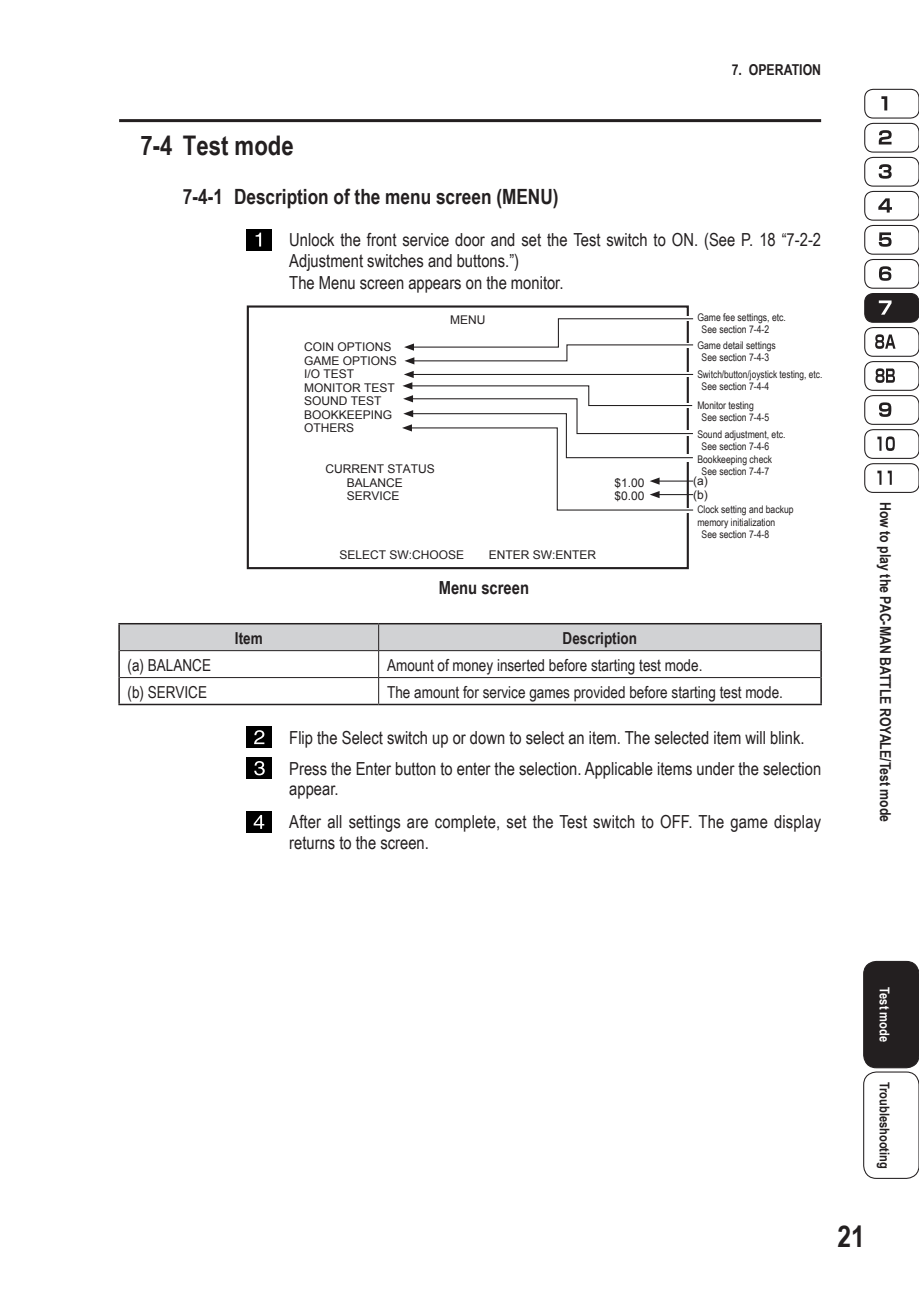
<style>
.page{position:relative;width:919px;height:1289px;background:#fff}
.page>*{position:absolute;margin:0;border:0;box-sizing:border-box;transform-origin:0 0}
.t1{font:700 30px "Arial Narrow";color:#231f20}
.t2{font:700 27px "Arial Narrow";color:#231f20}
.t3{font:700 21px "Arial Narrow";color:#231f20}
.t4{font:18px/20.7px "Arial Narrow";color:#231f20}
.t5{font:700 18px "Arial Narrow";color:#231f20}
.t6{font:16.5px "Arial Narrow";color:#231f20}
.t7{font:700 16.5px "Arial Narrow";color:#231f20}
.t8{font:700 15px "Arial Narrow";color:#231f20}
.t9{font:700 13.5px "Arial Narrow";color:#231f20}
.t10{font:700 13.5px "Arial Narrow";color:#fff}
.t11{font:12px/13.5px "Arial";color:#231f20}
.t12{font:10.5px/12px "Arial Narrow";color:#231f20}
</style>
<div class="page">
<hr style="left:119px;top:119px;width:702px;height:3px;background:#231f20">
<div style="left:863px;top:961px;width:55px;height:106px;background:#231f20;border-radius:13px"></div>
<div style="left:863px;top:960px;width:55px;height:108px;border:1px solid #231f20;border-radius:13px"></div>
<div style="left:863px;top:1071px;width:55px;height:107px;border:1px solid #231f20;border-radius:13px"></div>
<div style="left:864px;top:123px;width:54px;height:30px;border:1px solid #231f20;border-radius:9px"></div>
<div style="left:864px;top:89px;width:54px;height:30px;border:1px solid #231f20;border-radius:9px"></div>
<div style="left:864px;top:157px;width:54px;height:30px;border:1px solid #231f20;border-radius:9px"></div>
<div style="left:864px;top:191px;width:54px;height:30px;border:1px solid #231f20;border-radius:9px"></div>
<div style="left:864px;top:225px;width:54px;height:30px;border:1px solid #231f20;border-radius:9px"></div>
<div style="left:864px;top:259px;width:54px;height:30px;border:1px solid #231f20;border-radius:9px"></div>
<div style="left:864px;top:293px;width:54px;height:29px;background:#231f20;border-radius:9px"></div>
<div style="left:864px;top:293px;width:54px;height:30px;border:1px solid #231f20;border-radius:9px"></div>
<div style="left:864px;top:327px;width:54px;height:30px;border:1px solid #231f20;border-radius:9px"></div>
<div style="left:864px;top:361px;width:54px;height:30px;border:1px solid #231f20;border-radius:9px"></div>
<div style="left:864px;top:395px;width:54px;height:30px;border:1px solid #231f20;border-radius:9px"></div>
<div style="left:864px;top:429px;width:54px;height:30px;border:1px solid #231f20;border-radius:9px"></div>
<div style="left:864px;top:463px;width:54px;height:30px;border:1px solid #231f20;border-radius:9px"></div>
<svg style="left:881px;top:96px;width:6px;height:14px"></svg>
<svg style="left:878px;top:130px;width:13px;height:14px"></svg>
<svg style="left:878px;top:164px;width:13px;height:15px"></svg>
<svg style="left:878px;top:198px;width:13px;height:14px"></svg>
<svg style="left:878px;top:232px;width:13px;height:15px"></svg>
<svg style="left:879px;top:266px;width:12px;height:15px"></svg>
<svg style="left:878px;top:300px;width:13px;height:15px"></svg>
<svg style="left:875px;top:334px;width:20px;height:15px"></svg>
<svg style="left:875px;top:368px;width:19px;height:15px"></svg>
<svg style="left:879px;top:402px;width:12px;height:15px"></svg>
<svg style="left:877px;top:436px;width:17px;height:15px"></svg>
<svg style="left:877px;top:470px;width:14px;height:15px"></svg>
<div style="left:247px;top:229px;width:25px;height:21px;background:#000"></div>
<svg style="left:255px;top:232px;width:6px;height:14px"></svg>
<div style="left:247px;top:305px;width:441px;height:264px;border:2px solid #231f20"></div>
<div style="left:680px;top:316px;width:11px;height:5px;background:#fff"></div>
<svg style="left:404px;top:318px;width:290px;height:46px"></svg>
<hr style="left:681px;top:508px;width:11px;height:4px;background:#fff">
<svg style="left:402px;top:371px;width:292px;height:140px"></svg>
<hr style="left:118px;top:623px;width:260px;height:1px;background:#231f20">
<hr style="left:118px;top:624px;width:2px;height:26px;background:#231f20">
<hr style="left:118px;top:650px;width:2px;height:27px;background:#231f20">
<hr style="left:118px;top:677px;width:2px;height:26px;background:#231f20">
<hr style="left:118px;top:703px;width:260px;height:2px;background:#231f20">
<hr style="left:378px;top:703px;width:443px;height:2px;background:#231f20">
<svg style="left:119px;top:623px;width:702px;height:80px"></svg>
<div style="left:247px;top:726px;width:25px;height:22px;background:#000"></div>
<svg style="left:254px;top:730px;width:10px;height:14px"></svg>
<div style="left:247px;top:757px;width:25px;height:22px;background:#000"></div>
<svg style="left:254px;top:761px;width:11px;height:14px"></svg>
<div style="left:247px;top:811px;width:25px;height:21px;background:#000"></div>
<svg style="left:253px;top:815px;width:11px;height:13px"></svg>
<p class="t8" style="left:731px;top:58px;width:91px">7. OPERATION</p>
<h2 class="t2" style="left:140px;top:125px;width:155px">7-4 Test mode</h2>
<p class="t3" style="left:183px;top:181px;width:377px">7-4-1 Description of the menu screen (MENU)</p>
<p class="t4" style="left:289px;top:229px;width:533px">Unlock the front service door and set the Test switch to ON. (See P. 18 “7-2-2<br>Adjustment switches and buttons.”)</p>
<p class="t4" style="left:289px;top:272px;width:276px">The Menu screen appears on the monitor.</p>
<p class="t11" style="left:450px;top:313px;width:37px">MENU</p>
<p class="t11" style="left:304px;top:340px;width:94px">COIN OPTIONS<br>GAME OPTIONS<br>I/O TEST<br>MONITOR TEST<br>SOUND TEST<br>BOOKKEEPING<br>OTHERS</p>
<p class="t11" style="left:347px;top:462px;width:90px;text-indent:-21px">CURRENT STATUS<br>BALANCE</p>
<p class="t12" style="left:701px;top:311px;width:86px;text-indent:-4px">Game fee settings, etc.<br>See section 7-4-2</p>
<p class="t12" style="left:697px;top:338px;width:80px;text-align:center">Game detail settings<br>See section 7-4-3</p>
<p class="t12" style="left:701px;top:368px;width:122px;text-indent:-4px">Switch/button/joystick testing, etc.<br>See section 7-4-4</p>
<p class="t12" style="left:701px;top:398px;width:69px;text-indent:-4px">Monitor testing<br>See section 7-4-5</p>
<p class="t12" style="left:701px;top:428px;width:85px;text-indent:-4px">Sound adjustment, etc.<br>See section 7-4-6</p>
<p class="t12" style="left:697px;top:453px;width:76px;text-align:center">Bookkeeping check<br>See section 7-4-7</p>
<p class="t12" style="left:697px;top:503px;width:98px">Clock setting and backup</p>
<p class="t12" style="left:697px;top:515px;width:79px">memory initialization</p>
<p class="t12" style="left:701px;top:527px;width:69px">See section 7-4-8</p>
<p class="t11" style="left:693px;top:474px;width:16px">(a) (b)</p>
<p class="t11" style="left:614px;top:476px;width:32px">$1.00</p>
<p class="t11" style="left:347px;top:489px;width:54px">SERVICE</p>
<p class="t11" style="left:614px;top:489px;width:32px">$0.00</p>
<p class="t11" style="left:339px;top:548px;width:126px">SELECT SW:CHOOSE</p>
<p class="t11" style="left:488px;top:548px;width:109px">ENTER SW:ENTER</p>
<p class="t5" style="left:439px;top:573px;width:92px">Menu screen</p>
<p class="t7" style="left:235px;top:625px;width:29px">Item</p>
<p class="t7" style="left:562px;top:625px;width:76px">Description</p>
<p class="t6" style="left:128px;top:653px;width:85px">(a) BALANCE</p>
<p class="t6" style="left:387px;top:653px;width:317px">Amount of money inserted before starting test mode.</p>
<p class="t6" style="left:128px;top:680px;width:81px">(b) SERVICE</p>
<p class="t6" style="left:387px;top:680px;width:397px">The amount for service games provided before starting test mode.</p>
<p class="t4" style="left:289px;top:721px;width:533px;line-height:31px">Flip the Select switch up or down to select an item. The selected item will blink.<br>Press the Enter button to enter the selection. Applicable items under the selection</p>
<p class="t4" style="left:289px;top:772px;width:533px;line-height:32.7px">appear.<br>After all settings are complete, set the Test switch to OFF. The game display</p>
<p class="t4" style="left:289px;top:831px;width:141px">returns to the screen.</p>
<p class="t8" style="left:896px;top:502px;width:322px;rotate:90deg">How to play the PAC-MAN BATTLE ROYALE/Test mode</p>
<p class="t10" style="left:894px;top:987px;width:56px;rotate:90deg">Test mode</p>
<p class="t9" style="left:894px;top:1081px;width:88px;rotate:90deg">Troubleshooting</p>
<h1 class="t1" style="left:837px;top:1213px;width:29px">21</h1>
</div>
